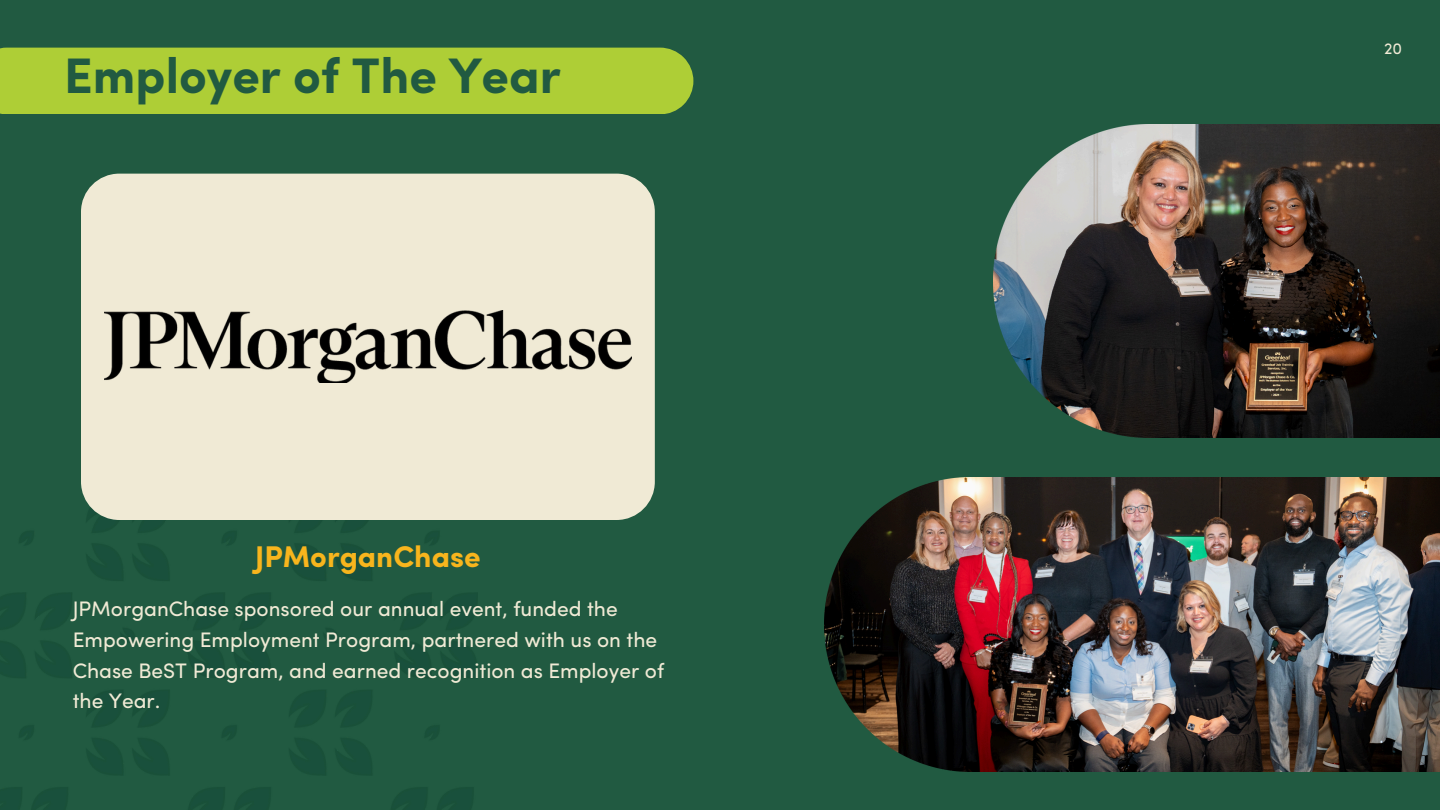
<style>
.page{position:relative;width:1440px;height:810px;background:#215a41}
.page>*{position:absolute;margin:0;border:0;box-sizing:border-box;transform-origin:0 0}
.t1{font:700 50px "Sofia Pro";color:#215a41}
.t2{font:700 30px "Sofia Pro";color:#f8b51d}
.t3{font:21px/30.8px "Sofia Pro";color:#f0ead5}
.t4{font:16px "Sofia Pro";color:#f0ead5}
</style>
<div class="page">
<div style="left:0;top:48px;width:693px;height:66px;background:#aece36"></div>
<div style="left:81px;top:174px;width:574px;height:346px;background:#f0ead5;border-radius:38px"></div>
<img style="left:993px;top:125px;width:447px;height:312px">
<img style="left:825px;top:478px;width:615px;height:294px">
<img style="left:104px;top:311px;width:528px;height:72px">
<h1 class="t1" style="left:64px;top:56px;width:498px">Employer of The Year</h1>
<p class="t2" style="left:255px;top:544px;width:227px">JPMorganChase</p>
<p class="t3" style="left:73px;top:596px;width:593px">JPMorganChase sponsored our annual event, funded the Empowering Employment Program, partnered with us on the Chase BeST Program, and earned recognition as Employer of the Year.</p>
<p class="t4" style="left:1384px;top:42px;width:20px">20</p>
</div>
